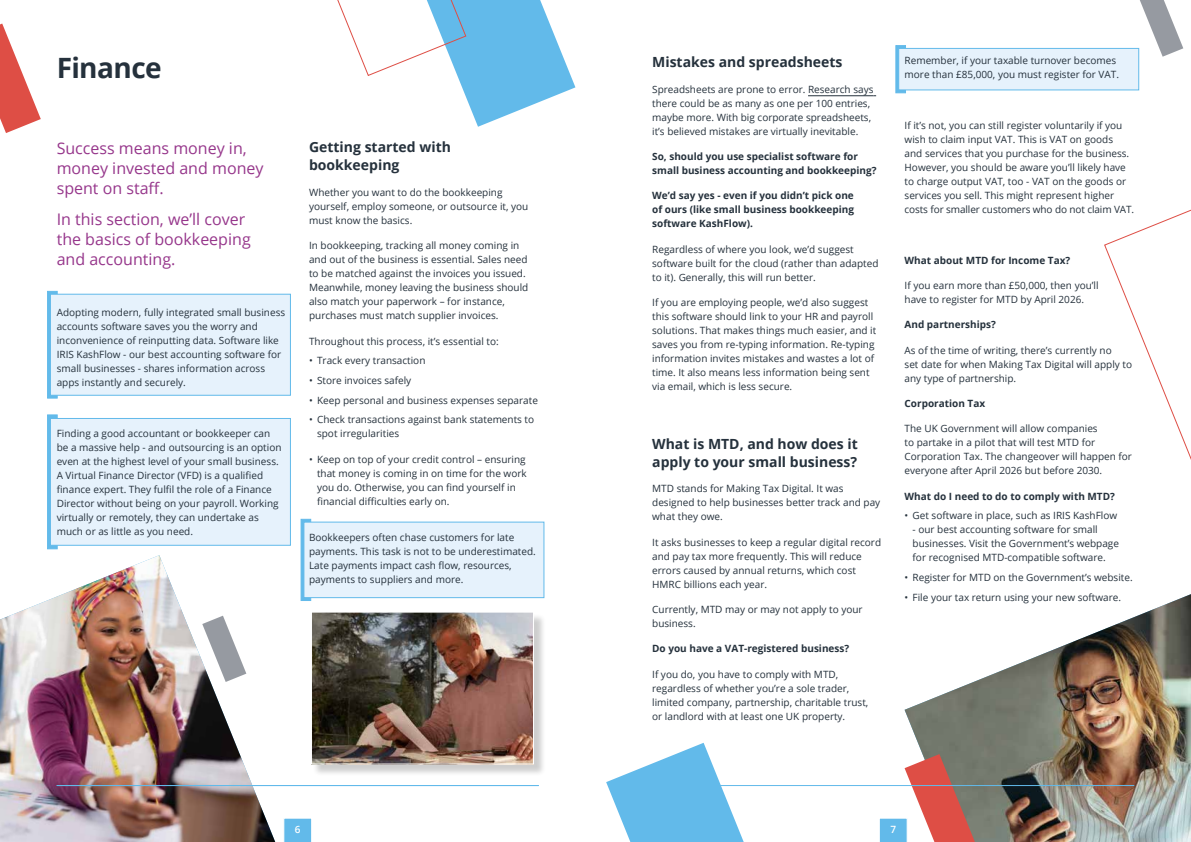
<style>
.page{position:relative;width:1191px;height:842px;background:#fff}
.page>*{position:absolute;margin:0;border:0;box-sizing:border-box;transform-origin:0 0}
.t1{font:700 28px "Open Sans";letter-spacing:-.02em;color:#25313c}
.t2{font:16px/20px "Open Sans";color:#96368b}
.t3{font:700 14px/18px "Open Sans";color:#25313c}
.t4{font:10px/14px "Open Sans";color:#25313c}
.t5{font:700 10px/14px "Open Sans";color:#25313c}
.t6{font:600 10px "Open Sans";color:#fff}
</style>
<div class="page">
<div style="left:895px;top:45px;width:11px;height:48px;background:#62baea;border:1px solid #62baea"></div>
<div style="left:898px;top:48px;width:241px;height:42px;background:#e6f2fc;border:1px solid #62baea"></div>
<div style="left:300px;top:519px;width:11px;height:82px;background:#62baea;border:1px solid #62baea"></div>
<div style="left:303px;top:522px;width:241px;height:76px;background:#e6f2fc;border:1px solid #62baea"></div>
<div style="left:47px;top:291px;width:11px;height:108px;background:#62baea"></div>
<div style="left:50px;top:294px;width:241px;height:102px;background:#e6f2fc;border:1px solid #62baea"></div>
<div style="left:47px;top:414px;width:11px;height:135px;background:#62baea"></div>
<div style="left:50px;top:418px;width:241px;height:128px;background:#e6f2fc;border:1px solid #62baea"></div>
<hr style="left:808px;top:95px;width:65px;height:1px;background:#25313c">
<img style="left:0;top:555px;width:275px;height:287px">
<img style="left:904px;top:594px;width:287px;height:248px">
<div style="left:312px;top:613px;width:234px;height:164px;background:#000;opacity:.2"></div>
<img style="left:313px;top:614px;width:219px;height:148px">
<div style="left:311px;top:612px;width:223px;height:152px;border:1px solid #fff"></div>
<svg style="left:0;top:24px;width:41px;height:109px"></svg>
<svg style="left:337px;top:0;width:238px;height:127px"></svg>
<svg style="left:1104px;top:209px;width:87px;height:251px"></svg>
<svg style="left:202px;top:616px;width:44px;height:66px"></svg>
<svg style="left:1139px;top:0;width:44px;height:57px"></svg>
<svg style="left:606px;top:743px;width:137px;height:99px"></svg>
<svg style="left:879px;top:754px;width:96px;height:88px"></svg>
<svg style="left:284px;top:818px;width:28px;height:24px"></svg>
<hr style="left:652px;top:785px;width:482px;height:1px;background:#62baea">
<hr style="left:57px;top:785px;width:482px;height:1px;background:#62baea">
<h1 class="t1" style="left:57px;top:57px;width:106px">Finance</h1>
<h2 class="t2" style="left:57px;top:138px;width:208px">Success means money in, money invested and money spent on staff.</h2>
<h2 class="t2" style="left:57px;top:211px;width:195px">In this section, we’ll cover the basics of bookkeeping and accounting.</h2>
<p class="t4" style="left:57px;top:306px;width:230px">Adopting modern, fully integrated small business accounts software saves you the worry and inconvenience of reinputting data. Software like IRIS KashFlow - our best accounting software for small businesses - shares information across apps instantly and securely.</p>
<p class="t4" style="left:57px;top:426px;width:226px">Finding a good accountant or bookkeeper can be a massive help - and outsourcing is an option even at the highest level of your small business.<br>A Virtual Finance Director (VFD) is a qualified finance expert. They fulfil the role of a Finance Director without being on your payroll. Working virtually or remotely, they can undertake as much or as little as you need.</p>
<h3 class="t3" style="left:309px;top:140px;width:143px">Getting started with bookkeeping</h3>
<p class="t4" style="left:309px;top:185px;width:221px">Whether you want to do the bookkeeping yourself, employ someone, or outsource it, you must know the basics.</p>
<p class="t4" style="left:309px;top:238px;width:221px">In bookkeeping, tracking all money coming in and out of the business is essential. Sales need to be matched against the invoices you issued.<br>Meanwhile, money leaving the business should also match your paperwork – for instance, purchases must match supplier invoices.</p>
<p class="t4" style="left:309px;top:335px;width:191px">Throughout this process, it’s essential to:</p>
<p class="t4" style="left:309px;top:353px;width:118px">• Track every transaction</p>
<p class="t4" style="left:309px;top:373px;width:104px">• Store invoices safely</p>
<p class="t4" style="left:309px;top:393px;width:230px">• Keep personal and business expenses separate</p>
<p class="t4" style="left:317px;top:412px;width:219px;text-indent:-8px">• Check transactions against bank statements to spot irregularities</p>
<p class="t4" style="left:317px;top:452px;width:211px;text-indent:-8px">• Keep on top of your credit control – ensuring that money is coming in on time for the work you do. Otherwise, you can find yourself in financial difficulties early on.</p>
<p class="t4" style="left:309px;top:530px;width:228px">Bookkeepers often chase customers for late payments. This task is not to be underestimated.<br>Late payments impact cash flow, resources, payments to suppliers and more.</p>
<p class="t6" style="left:295px;top:825px;width:7px">6</p>
<h3 class="t3" style="left:652px;top:55px;width:192px">Mistakes and spreadsheets</h3>
<p class="t4" style="left:652px;top:82px;width:223px">Spreadsheets are prone to error. Research says there could be as many as one per 100 entries, maybe more. With big corporate spreadsheets, it’s believed mistakes are virtually inevitable.</p>
<p class="t5" style="left:652px;top:150px;width:226px">So, should you use specialist software for small business accounting and bookkeeping?</p>
<p class="t5" style="left:652px;top:189px;width:203px;text-align:justify">We’d say yes - even if you didn’t pick one of ours (like small business bookkeeping software KashFlow).</p>
<p class="t4" style="left:652px;top:242px;width:228px">Regardless of where you look, we’d suggest software built for the cloud (rather than adapted to it). Generally, this will run better.</p>
<p class="t4" style="left:652px;top:296px;width:226px">If you are employing people, we’d also suggest this software should link to your HR and payroll solutions. That makes things much easier, and it saves you from re-typing information. Re-typing information invites mistakes and wastes a lot of time. It also means less information being sent via email, which is less secure.</p>
<h3 class="t3" style="left:652px;top:436px;width:207px">What is MTD, and how does it apply to your small business?</h3>
<p class="t4" style="left:652px;top:481px;width:230px">MTD stands for Making Tax Digital. It was designed to help businesses better track and pay what they owe.</p>
<p class="t4" style="left:652px;top:535px;width:230px">It asks businesses to keep a regular digital record and pay tax more frequently. This will reduce errors caused by annual returns, which cost HMRC billions each year.</p>
<p class="t4" style="left:652px;top:603px;width:212px">Currently, MTD may or may not apply to your business.</p>
<p class="t5" style="left:652px;top:641px;width:198px">Do you have a VAT-registered business?</p>
<p class="t4" style="left:652px;top:668px;width:218px">If you do, you have to comply with MTD, regardless of whether you’re a sole trader, limited company, partnership, charitable trust, or landlord with at least one UK property.</p>
<p class="t4" style="left:904px;top:55px;width:216px">Remember, if your taxable turnover becomes more than £85,000, you must register for VAT.</p>
<p class="t4" style="left:904px;top:119px;width:231px">If it’s not, you can still register voluntarily if you wish to claim input VAT. This is VAT on goods<br>and services that you purchase for the business.<br>However, you should be aware you’ll likely have to charge output VAT, too - VAT on the goods or services you sell. This might represent higher costs for smaller customers who do not claim VAT.</p>
<p class="t5" style="left:904px;top:254px;width:167px">What about MTD for Income Tax?</p>
<p class="t4" style="left:904px;top:279px;width:196px">If you earn more than £50,000, then you’ll have to register for MTD by April 2026.</p>
<p class="t5" style="left:904px;top:319px;width:93px">And partnerships?</p>
<p class="t4" style="left:904px;top:344px;width:229px">As of the time of writing, there’s currently no<br>set date for when Making Tax Digital will apply to any type of partnership.</p>
<p class="t5" style="left:904px;top:397px;width:82px">Corporation Tax</p>
<p class="t4" style="left:904px;top:422px;width:229px">The UK Government will allow companies<br>to partake in a pilot that will test MTD for Corporation Tax. The changeover will happen for everyone after April 2026 but before 2030.</p>
<p class="t5" style="left:904px;top:490px;width:212px">What do I need to do to comply with MTD?</p>
<p class="t4" style="left:904px;top:509px;width:214px">• Get software in place, such as IRIS KashFlow</p>
<p class="t4" style="left:912px;top:524px;width:208px">- our best accounting software for small businesses. Visit the Government’s webpage for recognised MTD-compatible software.</p>
<p class="t4" style="left:904px;top:571px;width:230px">• Register for MTD on the Government’s website.</p>
<p class="t4" style="left:904px;top:590px;width:218px">• File your tax return using your new software.</p>
<p class="t6" style="left:890px;top:825px;width:7px">7</p>
</div>
